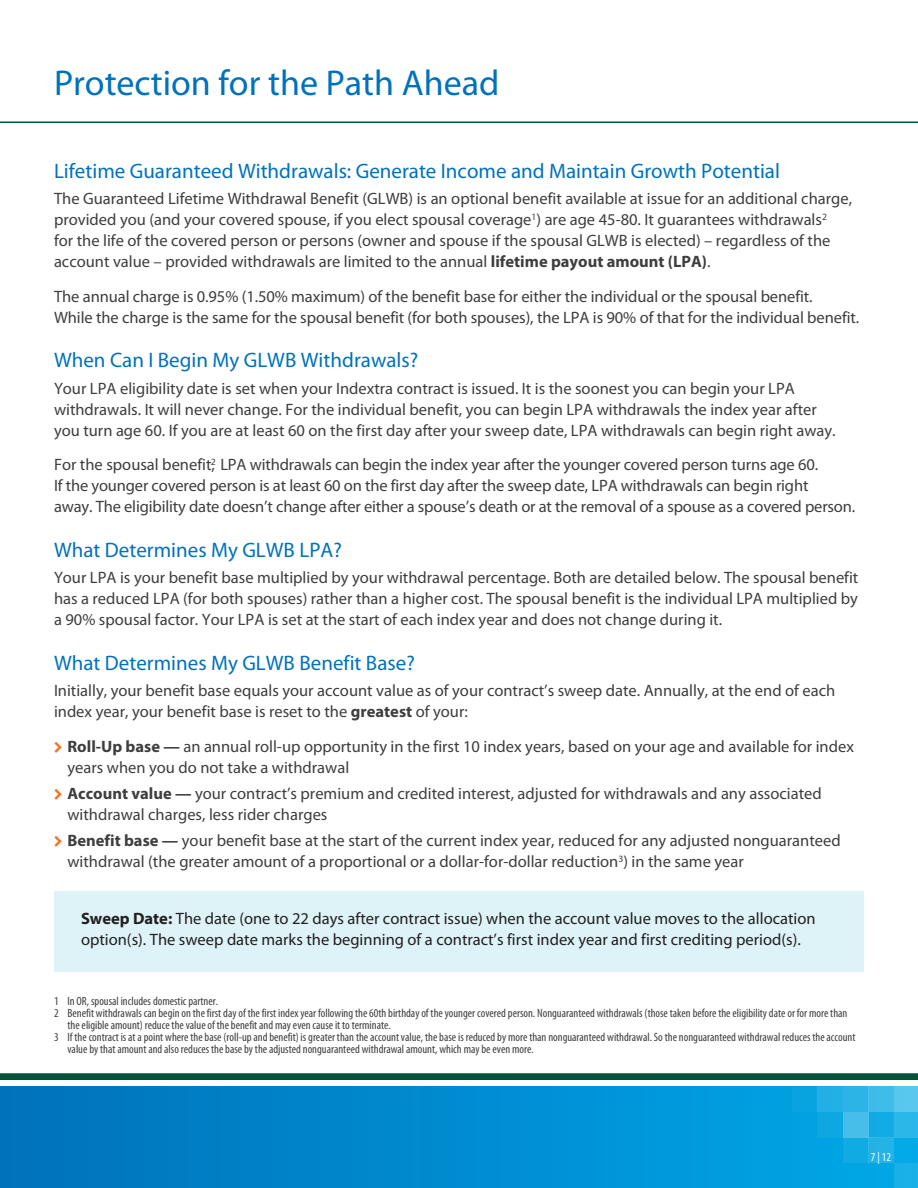
<style>
.page{position:relative;width:918px;height:1188px;background:#fff}
.page>*{position:absolute;margin:0;border:0;box-sizing:border-box;transform-origin:0 0}
.t1{font:36px "Myriad Pro";color:#0072bc}
.t2{font:21px "Myriad Pro";color:#0072bc}
.t3{font:16.5px/21px "Myriad Pro";color:#3e3e3f}
.t4{font:16.5px/21px "Myriad Pro";color:#231f20}
.t5{font:condensed 12px "Myriad Pro";color:#3e3e3f}
.t6{font:condensed 12px "Myriad Pro";color:#fff}
.s1{font-weight:700}
</style>
<div class="page">
<hr style="left:0;top:122px;width:918px;height:1px;background:#00543c">
<div style="left:0;top:1087px;width:918px;height:101px;background:linear-gradient(to right,#0071bb,#00a8e5)"></div>
<hr style="left:0;top:1087px;width:1px;height:101px;background:#0072bc">
<div style="left:894px;top:1087px;width:24px;height:25px;background:#59c6ee"></div>
<div style="left:868px;top:1087px;width:26px;height:25px;background:#3ebcea"></div>
<div style="left:843px;top:1087px;width:25px;height:25px;background:#2cb4e7"></div>
<div style="left:818px;top:1087px;width:25px;height:25px;background:#23afe5"></div>
<div style="left:792px;top:1087px;width:26px;height:25px;background:#08a4e0"></div>
<div style="left:894px;top:1112px;width:24px;height:26px;background:#2cb7e9"></div>
<div style="left:868px;top:1112px;width:26px;height:26px;background:#11ace5"></div>
<div style="left:843px;top:1112px;width:25px;height:26px;background:#47beea"></div>
<div style="left:818px;top:1112px;width:25px;height:26px;background:#0da7e2"></div>
<div style="left:894px;top:1138px;width:24px;height:25px;background:#04a9e5"></div>
<div style="left:868px;top:1138px;width:26px;height:25px;background:#23b3e7"></div>
<div style="left:843px;top:1138px;width:25px;height:25px;background:#11abe3"></div>
<div style="left:894px;top:1163px;width:24px;height:25px;background:#1ab0e7"></div>
<svg style="left:0;top:1073px;width:918px;height:7px;background:#095a42"></svg>
<div style="left:54px;top:891px;width:810px;height:81px;background:#ddf3f8"></div>
<h1 class="t1" style="left:54px;top:63px;width:447px">Protection for the Path Ahead</h1>
<p class="t2" style="left:54px;top:159px;width:728px">Lifetime Guaranteed Withdrawals: Generate Income and Maintain Growth Potential</p>
<p class="t3" style="left:54px;top:188px;width:800px">The Guaranteed Lifetime Withdrawal Benefit (GLWB) is an optional benefit available at issue for an additional charge, provided you (and your covered spouse, if you elect spousal coverage<sup>1</sup>) are age 45-80. It guarantees withdrawals<sup>2<br></sup>for the life of the covered person or persons (owner and spouse if the spousal GLWB is elected) – regardless of the account value – provided withdrawals are limited to the annual <span class="s1">lifetime payout amount (LPA)</span>.</p>
<p class="t3" style="left:54px;top:286px;width:807px">The annual charge is 0.95% (1.50% maximum) of the benefit base for either the individual or the spousal benefit.<br>While the charge is the same for the spousal benefit (for both spouses), the LPA is 90% of that for the individual benefit.</p>
<p class="t2" style="left:54px;top:349px;width:366px">When Can I Begin My GLWB Withdrawals?</p>
<p class="t3" style="left:54px;top:378px;width:783px">Your LPA eligibility date is set when your Indextra contract is issued. It is the soonest you can begin your LPA withdrawals. It will never change. For the individual benefit, you can begin LPA withdrawals the index year after you turn age 60. If you are at least 60 on the first day after your sweep date, LPA withdrawals can begin right away.</p>
<p class="t3" style="left:54px;top:454px;width:803px">For the spousal benefit,<sup>2</sup> LPA withdrawals can begin the index year after the younger covered person turns age 60.<br>If the younger covered person is at least 60 on the first day after the sweep date, LPA withdrawals can begin right<br>away. The eligibility date doesn’t change after either a spouse’s death or at the removal of a spouse as a covered person.</p>
<p class="t2" style="left:54px;top:538px;width:289px">What Determines My GLWB LPA?</p>
<p class="t3" style="left:54px;top:567px;width:806px;text-align:justify">Your LPA is your benefit base multiplied by your withdrawal percentage. Both are detailed below. The spousal benefit has a reduced LPA (for both spouses) rather than a higher cost. The spousal benefit is the individual LPA multiplied by a 90% spousal factor. Your LPA is set at the start of each index year and does not change during it.</p>
<p class="t2" style="left:54px;top:651px;width:362px">What Determines My GLWB Benefit Base?</p>
<p class="t3" style="left:54px;top:680px;width:783px">Initially, your benefit base equals your account value as of your contract’s sweep date. Annually, at the end of each index year, your benefit base is reset to the <span class="s1">greatest</span> of your:</p>
<p class="t3" style="left:68px;top:736px;width:788px"><span class="s1">Roll-Up base —</span> an annual roll-up opportunity in the first 10 index years, based on your age and available for index years when you do not take a withdrawal</p>
<p class="t3" style="left:68px;top:783px;width:756px"><span class="s1">Account value —</span> your contract’s premium and credited interest, adjusted for withdrawals and any associated withdrawal charges, less rider charges</p>
<p class="t3" style="left:68px;top:831px;width:775px"><span class="s1">Benefit base —</span> your benefit base at the start of the current index year, reduced for any adjusted nonguaranteed withdrawal (the greater amount of a proportional or a dollar-for-dollar reduction<sup>3</sup>) in the same year</p>
<p class="t4" style="left:81px;top:908px;width:736px"><span class="s1">Sweep Date:</span> The date (one to 22 days after contract issue) when the account value moves to the allocation option(s). The sweep date marks the beginning of a contract’s first index year and first crediting period(s).</p>
<p class="t5" style="left:54px;top:995px;width:166px">1 In OR, spousal includes domestic partner.</p>
<p class="t5" style="left:54px;top:1007px;width:795px">2 Benefit withdrawals can begin on the first day of the first index year following the 60th birthday of the younger covered person. Nonguaranteed withdrawals (those taken before the eligibility date or for more than</p>
<p class="t5" style="left:68px;top:1019px;width:325px">the eligible amount) reduce the value of the benefit and may even cause it to terminate.</p>
<p class="t5" style="left:54px;top:1031px;width:803px">3 If the contract is at a point where the base (roll-up and benefit) is greater than the account value, the base is reduced by more than nonguaranteed withdrawal. So the nonguaranteed withdrawal reduces the account</p>
<p class="t5" style="left:68px;top:1043px;width:468px">value by that amount and also reduces the base by the adjusted nonguaranteed withdrawal amount, which may be even more.</p>
<p class="t6" style="left:871px;top:1151px;width:22px">7 | 12</p>
</div>
